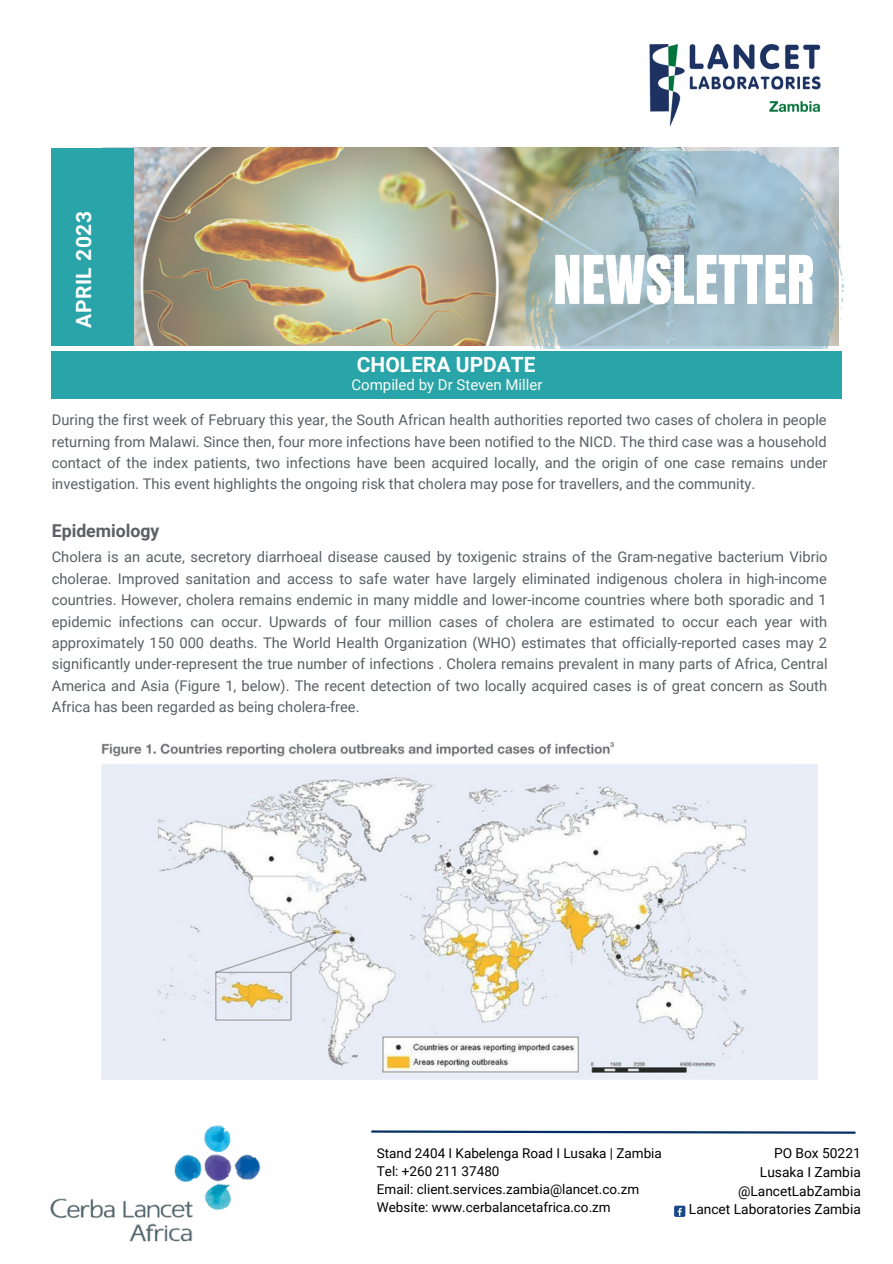
<style>
.page{position:relative;width:893px;height:1264px;background:#fff}
.page>*{position:absolute;margin:0;border:0;box-sizing:border-box;transform-origin:0 0}
.t1{font:57px "Anton";color:#fff}
.t2{font:700 21px "Roboto";color:#fff}
.t3{font:700 21px "Roboto";letter-spacing:.03em;color:#fff}
.t4{font:700 17.7px "Roboto";color:#5a6066}
.t5{font:15px "Roboto";color:#fdfcf6}
.t6{font:14.7px/21.3px "Roboto";color:#5a6066;text-align:justify}
.t7{font:13.8px/18.8px "Roboto";color:#000;text-align:right}
.t8{font:13.5px/18px "Roboto";color:#000}
</style>
<div class="page">
<img style="left:50px;top:1125px;width:211px;height:117px">
<img style="left:102px;top:148px;width:736px;height:198px">
<div style="left:52px;top:148px;width:82px;height:197px;background:#29a4a8"></div>
<svg style="left:371px;top:1130px;width:485px;height:4px"></svg>
<img style="left:522px;top:151px;width:321px;height:197px">
<div style="left:52px;top:350px;width:790px;height:48px;background:#29a4a8"></div>
<img style="left:102px;top:742px;width:715px;height:337px">
<img style="left:649px;top:44px;width:172px;height:83px">
<div style="left:674px;top:1205px;width:11px;height:11px;background:#1a4789;border-radius:2px"></div>
<svg style="left:677px;top:1207px;width:4px;height:8px"></svg>
<h2 class="t3" style="left:72px;top:328px;width:118px;rotate:-90deg">APRIL 2023</h2>
<h1 class="t1" style="left:553px;top:239px;width:262px">NEWSLETTER</h1>
<h2 class="t2" style="left:357px;top:353px;width:180px">CHOLERA UPDATE</h2>
<p class="t5" style="left:351px;top:375px;width:192px">Compiled by Dr Steven Miller</p>
<p class="t6" style="left:52px;top:409px;width:777px">During the first week of February this year, the South African health authorities reported two cases of cholera in people returning from Malawi. Since then, four more infections have been notified to the NICD. The third case was a household contact of the index patients, two infections have been acquired locally, and the origin of one case remains under investigation. This event highlights the ongoing risk that cholera may pose for travellers, and the community.</p>
<p class="t4" style="left:52px;top:520px;width:109px">Epidemiology</p>
<p class="t6" style="left:52px;top:546px;width:777px">Cholera is an acute, secretory diarrhoeal disease caused by toxigenic strains of the Gram-negative bacterium Vibrio cholerae. Improved sanitation and access to safe water have largely eliminated indigenous cholera in high-income countries. However, cholera remains endemic in many middle and lower-income countries where both sporadic and 1 epidemic infections can occur. Upwards of four million cases of cholera are estimated to occur each year with approximately 150 000 deaths. The World Health Organization (WHO) estimates that officially-reported cases may 2 significantly under-represent the true number of infections . Cholera remains prevalent in many parts of Africa, Central America and Asia (Figure 1, below). The recent detection of two locally acquired cases is of great concern as South Africa has been regarded as being cholera-free.</p>
<p class="t8" style="left:377px;top:1144px;width:286px">Stand 2404 I Kabelenga Road I Lusaka | Zambia Tel: +260 211 37480<br>Email: client.services.zambia@lancet.co.zm Website: www.cerbalancetafrica.co.zm</p>
<p class="t7" style="left:689px;top:1144px;width:173px">PO Box 50221<br>Lusaka I Zambia @LancetLabZambia<br>Lancet Laboratories Zambia</p>
</div>
